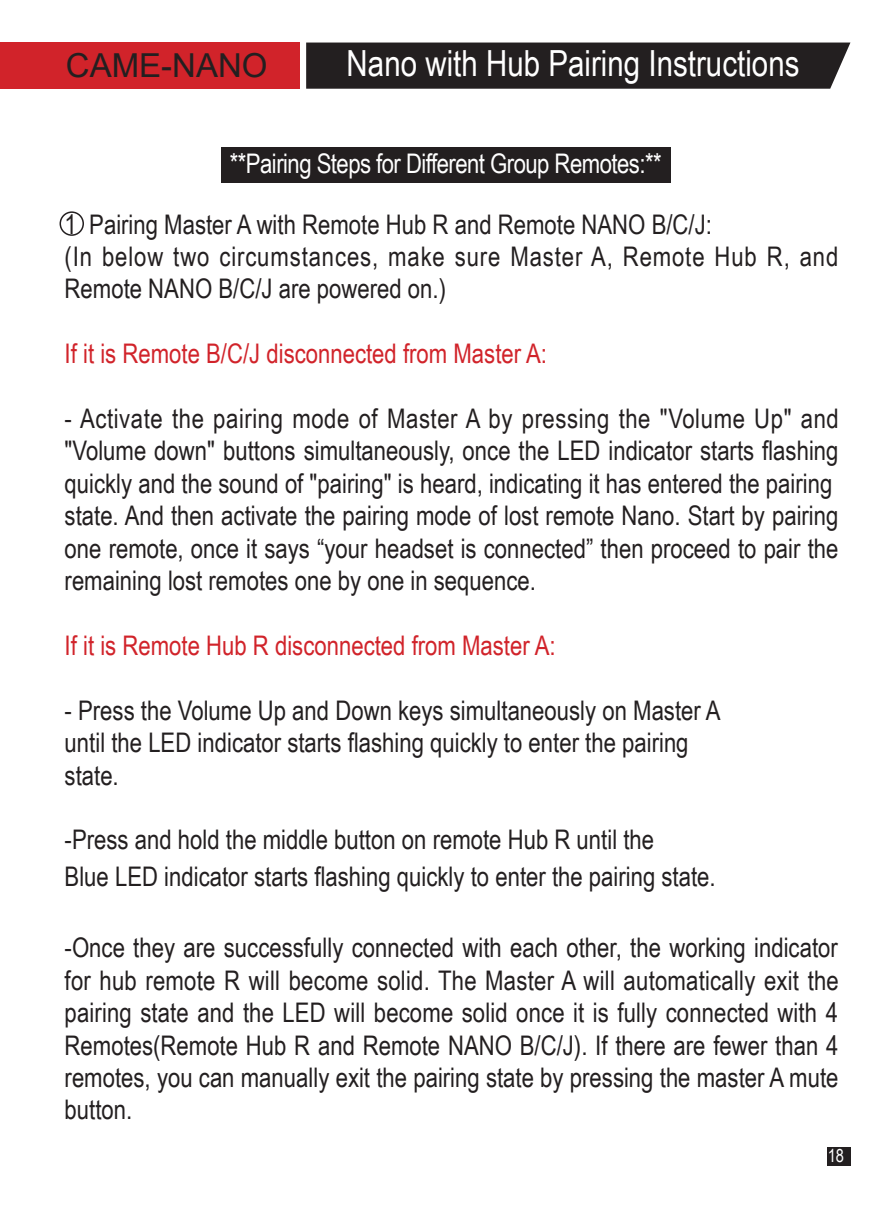
<style>
.page{position:relative;width:893px;height:1208px;background:#fff}
.page>*{position:absolute;margin:0;border:0;box-sizing:border-box;transform-origin:0 0}
.t1{font:36px "Arial Narrow";color:#fff}
.t2{font:33px "Arial";color:#231f20}
.t3{font:27px/32.4px "Arial Narrow";color:#231f20;text-align:justify}
.t4{font:27px/32.4px "Arial Narrow";letter-spacing:.03em;color:#231f20}
.t5{font:27px "Arial Narrow";color:#d1232a}
.t6{font:27px "Arial Narrow";letter-spacing:-.02em;color:#fff}
.t7{font:18px "Arial Narrow";color:#fff}
</style>
<div class="page">
<div style="left:306px;top:43px;width:544px;height:46px;background:#231f20"></div>
<div style="left:222px;top:147px;width:449px;height:36px;background:#231f20"></div>
<div style="left:0;top:43px;width:300px;height:46px;background:#d1232a"></div>
<div style="left:60px;top:211px;width:24px;height:25px;border:2px solid #231f20;border-radius:50%"></div>
<div style="left:827px;top:1146px;width:23px;height:19px;background:#231f20"></div>
<p class="t2" style="left:66px;top:43px;width:203px">CAME-NANO</p>
<p class="t1" style="left:347px;top:37px;width:454px">Nano with Hub Pairing Instructions</p>
<p class="t6" style="left:230px;top:144px;width:433px">**Pairing Steps for Different Group Remotes:**</p>
<p class="t3" style="left:65px;top:207px;width:649px">1 Pairing Master A with Remote Hub R and Remote NANO B/C/J:</p>
<p class="t4" style="left:65px;top:239px;width:775px">(In below two circumstances, make sure Master A, Remote Hub R, and<br>Remote NANO B/C/J are powered on.)</p>
<p class="t5" style="left:65px;top:334px;width:484px">If it is Remote B/C/J disconnected from Master A:</p>
<p class="t3" style="left:65px;top:401px;width:776px">- Activate the pairing mode of Master A by pressing the "Volume Up" and "Volume down" buttons simultaneously, once the LED indicator starts flashing quickly and the sound of "pairing" is heard, indicating it has entered the pairing</p>
<p class="t3" style="left:65px;top:498px;width:775px">state. And then activate the pairing mode of lost remote Nano. Start by pairing one remote, once it says “your headset is connected” then proceed to pair the remaining lost remotes one by one in sequence.</p>
<p class="t5" style="left:65px;top:625px;width:493px">If it is Remote Hub R disconnected from Master A:</p>
<p class="t3" style="left:65px;top:693px;width:657px">- Press the Volume Up and Down keys simultaneously on Master A</p>
<p class="t3" style="left:65px;top:725px;width:625px">until the LED indicator starts flashing quickly to enter the pairing</p>
<p class="t3" style="left:65px;top:758px;width:56px">state.</p>
<p class="t3" style="left:65px;top:822px;width:591px">-Press and hold the middle button on remote Hub R until the</p>
<p class="t3" style="left:65px;top:859px;width:653px">Blue LED indicator starts flashing quickly to enter the pairing state.</p>
<p class="t3" style="left:65px;top:930px;width:776px">-Once they are successfully connected with each other, the working indicator for hub remote R will become solid. The Master A will automatically exit the pairing state and the LED will become solid once it is fully connected with 4<br>Remotes(Remote Hub R and Remote NANO B/C/J). If there are fewer than 4 remotes, you can manually exit the pairing state by pressing the master A mute button.</p>
<p class="t7" style="left:828px;top:1142px;width:18px">18</p>
</div>
